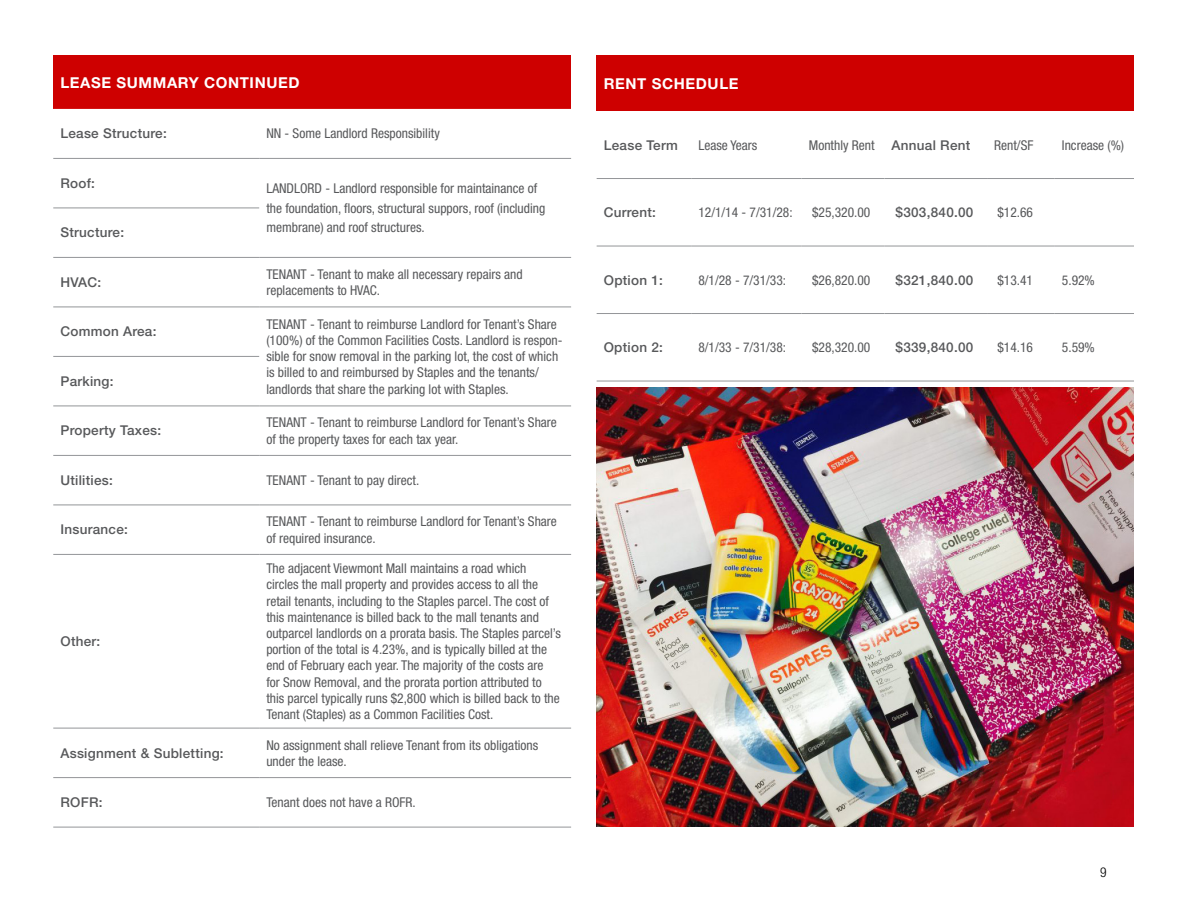
<style>
.page{position:relative;width:1188px;height:918px;background:#fff}
.page>*{position:absolute;margin:0;border:0;box-sizing:border-box;transform-origin:0 0}
.t1{font:700 15px "Helvetica Neue LT Std";letter-spacing:.04em;color:#fff}
.t2{font:condensed 13.5px/16.2px "Helvetica Neue LT Std";color:#57585a}
.t3{font:500 13.5px "Helvetica Neue LT Std";letter-spacing:.02em;color:#57585a}
.t4{font:300 condensed 13.5px "Helvetica Neue LT Std";color:#000}
</style>
<div class="page">
<div style="left:597px;top:56px;width:537px;height:55px;background:#ce0000"></div>
<svg style="left:597px;top:245px;width:537px;height:136px"></svg>
<hr style="left:597px;top:178px;width:94px;height:1px;background:#939598">
<hr style="left:691px;top:178px;width:111px;height:1px;background:#939598">
<hr style="left:802px;top:178px;width:82px;height:1px;background:#939598">
<hr style="left:884px;top:178px;width:103px;height:1px;background:#939598">
<hr style="left:987px;top:178px;width:68px;height:1px;background:#939598">
<hr style="left:1055px;top:178px;width:79px;height:1px;background:#939598">
<hr style="left:597px;top:246px;width:94px;height:1px;background:#939598">
<hr style="left:691px;top:246px;width:111px;height:1px;background:#939598">
<hr style="left:802px;top:246px;width:82px;height:1px;background:#939598">
<hr style="left:884px;top:246px;width:103px;height:1px;background:#939598">
<hr style="left:987px;top:246px;width:68px;height:1px;background:#939598">
<hr style="left:1055px;top:246px;width:79px;height:1px;background:#939598">
<hr style="left:597px;top:313px;width:94px;height:1px;background:#939598">
<hr style="left:691px;top:313px;width:111px;height:1px;background:#939598">
<hr style="left:802px;top:313px;width:82px;height:1px;background:#939598">
<hr style="left:884px;top:313px;width:103px;height:1px;background:#939598">
<hr style="left:987px;top:313px;width:68px;height:1px;background:#939598">
<hr style="left:1055px;top:313px;width:79px;height:1px;background:#939598">
<hr style="left:597px;top:381px;width:94px;height:1px;background:#939598">
<hr style="left:691px;top:381px;width:111px;height:1px;background:#939598">
<hr style="left:802px;top:381px;width:82px;height:1px;background:#939598">
<hr style="left:884px;top:381px;width:103px;height:1px;background:#939598">
<hr style="left:987px;top:381px;width:68px;height:1px;background:#939598">
<hr style="left:1055px;top:381px;width:79px;height:1px;background:#939598">
<img style="left:597px;top:388px;width:537px;height:438px">
<div style="left:53px;top:56px;width:518px;height:53px;background:#ce0000"></div>
<svg style="left:53px;top:207px;width:518px;height:620px"></svg>
<hr style="left:53px;top:158px;width:206px;height:1px;background:#939598">
<hr style="left:53px;top:208px;width:206px;height:1px;background:#939598">
<hr style="left:53px;top:257px;width:206px;height:1px;background:#939598">
<hr style="left:53px;top:307px;width:206px;height:1px;background:#939598">
<hr style="left:53px;top:356px;width:206px;height:1px;background:#939598">
<hr style="left:53px;top:406px;width:206px;height:1px;background:#939598">
<hr style="left:53px;top:455px;width:206px;height:1px;background:#939598">
<hr style="left:53px;top:505px;width:206px;height:1px;background:#939598">
<hr style="left:53px;top:554px;width:206px;height:1px;background:#939598">
<hr style="left:53px;top:728px;width:206px;height:1px;background:#939598">
<hr style="left:53px;top:777px;width:206px;height:1px;background:#939598">
<hr style="left:53px;top:827px;width:206px;height:1px;background:#939598">
<hr style="left:259px;top:158px;width:312px;height:1px;background:#939598">
<hr style="left:259px;top:257px;width:312px;height:1px;background:#939598">
<hr style="left:259px;top:307px;width:312px;height:1px;background:#939598">
<hr style="left:259px;top:406px;width:312px;height:1px;background:#939598">
<hr style="left:259px;top:455px;width:312px;height:1px;background:#939598">
<hr style="left:259px;top:505px;width:312px;height:1px;background:#939598">
<hr style="left:259px;top:554px;width:312px;height:1px;background:#939598">
<hr style="left:259px;top:728px;width:312px;height:1px;background:#939598">
<hr style="left:259px;top:777px;width:312px;height:1px;background:#939598">
<hr style="left:259px;top:827px;width:312px;height:1px;background:#939598">
<hr style="left:0;top:0;width:1px;height:38px;background:#57585a">
<p class="t1" style="left:60px;top:73px;width:241px">LEASE SUMMARY CONTINUED</p>
<p class="t3" style="left:60px;top:126px;width:108px">Lease Structure:</p>
<p class="t2" style="left:266px;top:126px;width:175px">NN - Some Landlord Responsibility</p>
<p class="t3" style="left:60px;top:175px;width:36px">Roof:</p>
<p class="t2" style="left:266px;top:179px;width:280px;line-height:19.5px">LANDLORD - Landlord responsible for maintainance of the foundation, floors, structural suppors, roof (including membrane) and roof structures.</p>
<p class="t3" style="left:60px;top:225px;width:65px">Structure:</p>
<p class="t3" style="left:60px;top:274px;width:42px">HVAC:</p>
<p class="t2" style="left:266px;top:266px;width:258px">TENANT - Tenant to make all necessary repairs and replacements to HVAC.</p>
<p class="t3" style="left:60px;top:324px;width:97px">Common Area:</p>
<p class="t2" style="left:266px;top:316px;width:298px">TENANT - Tenant to reimburse Landlord for Tenant’s Share (100%) of the Common Facilities Costs. Landlord is respon&shy;sible for snow removal in the parking lot, the cost of which is billed to and reimbursed by Staples and the tenants/ landlords that share the parking lot with Staples.</p>
<p class="t3" style="left:60px;top:373px;width:55px">Parking:</p>
<p class="t3" style="left:60px;top:423px;width:102px">Property Taxes:</p>
<p class="t2" style="left:266px;top:414px;width:292px">TENANT - Tenant to reimburse Landlord for Tenant’s Share of the property taxes for each tax year.</p>
<p class="t3" style="left:60px;top:472px;width:54px">Utilities:</p>
<p class="t2" style="left:266px;top:472px;width:154px">TENANT - Tenant to pay direct.</p>
<p class="t3" style="left:60px;top:522px;width:69px">Insurance:</p>
<p class="t2" style="left:266px;top:513px;width:292px">TENANT - Tenant to reimburse Landlord for Tenant’s Share of required insurance.</p>
<p class="t3" style="left:60px;top:633px;width:41px">Other:</p>
<p class="t2" style="left:266px;top:560px;width:296px">The adjacent Viewmont Mall maintains a road which circles the mall property and provides access to all the retail tenants, including to the Staples parcel. The cost of this maintenance is billed back to the mall tenants and outparcel landlords on a prorata basis. The Staples parcel’s portion of the total is 4.23%, and is typically billed at the end of February each year. The majority of the costs are<br>for Snow Removal, and the prorata portion attributed to this parcel typically runs $2,800 which is billed back to the Tenant (Staples) as a Common Facilities Cost.</p>
<p class="t3" style="left:60px;top:745px;width:165px">Assignment &amp; Subletting:</p>
<p class="t2" style="left:266px;top:737px;width:273px">No assignment shall relieve Tenant from its obligations under the lease.</p>
<p class="t3" style="left:60px;top:794px;width:44px">ROFR:</p>
<p class="t2" style="left:266px;top:794px;width:151px">Tenant does not have a ROFR.</p>
<p class="t1" style="left:604px;top:74px;width:136px">RENT SCHEDULE</p>
<p class="t3" style="left:604px;top:137px;width:75px">Lease Term</p>
<p class="t2" style="left:698px;top:137px;width:60px">Lease Years</p>
<p class="t2" style="left:809px;top:137px;width:67px">Monthly Rent</p>
<p class="t3" style="left:892px;top:137px;width:80px">Annual Rent</p>
<p class="t2" style="left:994px;top:137px;width:41px">Rent/SF</p>
<p class="t2" style="left:1062px;top:137px;width:64px">Increase (%)</p>
<p class="t3" style="left:604px;top:204px;width:54px">Current:</p>
<p class="t2" style="left:698px;top:204px;width:96px">12/1/14 - 7/31/28:</p>
<p class="t2" style="left:812px;top:204px;width:60px">$25,320.00</p>
<p class="t3" style="left:896px;top:204px;width:79px">$303,840.00</p>
<p class="t2" style="left:997px;top:204px;width:37px">$12.66</p>
<p class="t3" style="left:604px;top:272px;width:61px">Option 1:</p>
<p class="t2" style="left:698px;top:272px;width:89px">8/1/28 - 7/31/33:</p>
<p class="t2" style="left:812px;top:272px;width:60px">$26,820.00</p>
<p class="t3" style="left:896px;top:272px;width:79px">$321,840.00</p>
<p class="t2" style="left:997px;top:272px;width:37px">$13.41</p>
<p class="t2" style="left:1062px;top:272px;width:34px">5.92%</p>
<p class="t3" style="left:604px;top:339px;width:61px">Option 2:</p>
<p class="t2" style="left:698px;top:339px;width:89px">8/1/33 - 7/31/38:</p>
<p class="t2" style="left:812px;top:339px;width:60px">$28,320.00</p>
<p class="t3" style="left:896px;top:339px;width:79px">$339,840.00</p>
<p class="t2" style="left:997px;top:339px;width:37px">$14.16</p>
<p class="t2" style="left:1062px;top:339px;width:34px">5.59%</p>
<p class="t4" style="left:1100px;top:865px;width:8px">9</p>
</div>
